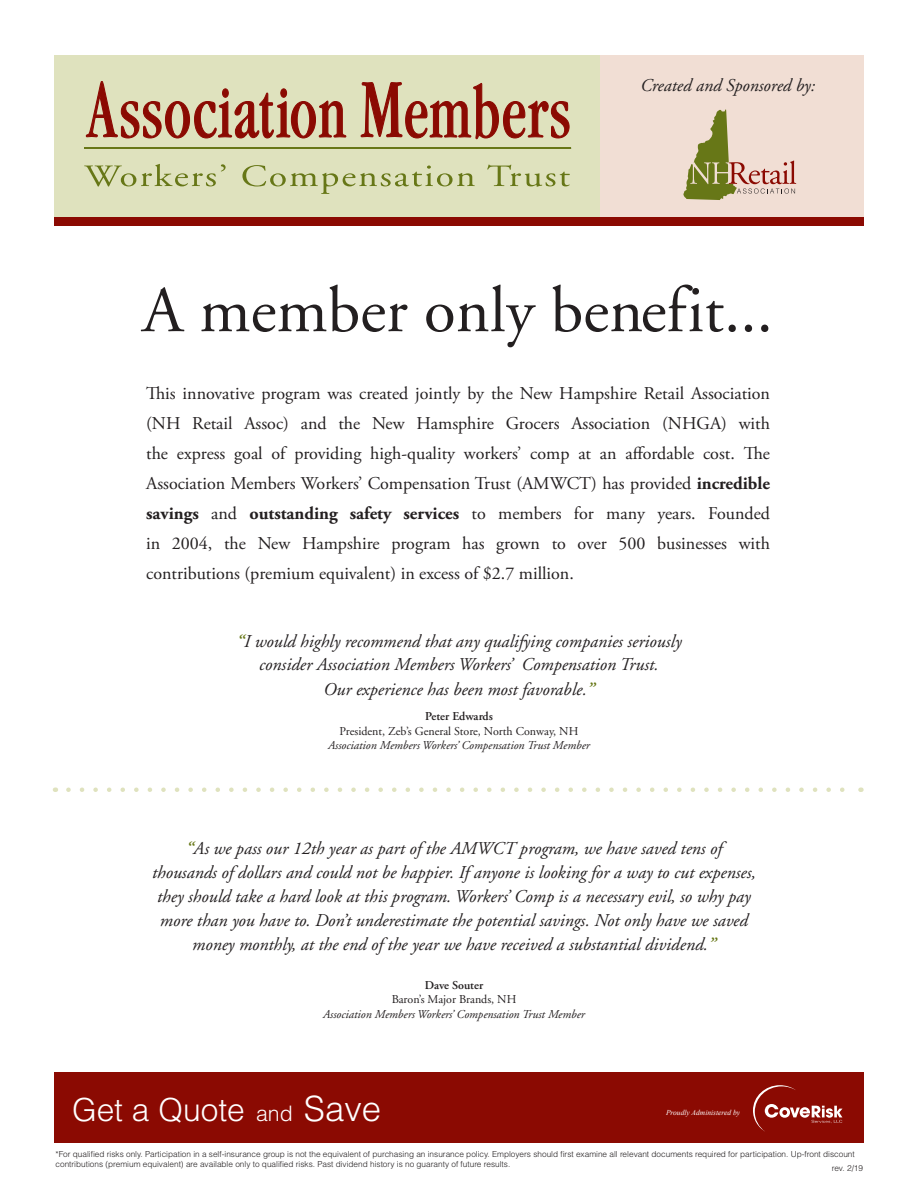
<style>
.page{position:relative;width:918px;height:1188px;background:#fff}
.page>*{position:absolute;margin:0;border:0;box-sizing:border-box;transform-origin:0 0}
.t1{font:65.1px "Adobe Garamond";color:#231f20}
.t2{font:300 31.8px "Helvetica";color:#fff}
.t3{font:italic 18px/24px "Adobe Garamond";color:#231f20;text-align:center}
.aktext{font:18px/30px "Adobe Garamond Pro";color:#231f20;text-align:justify}
.t4{font:italic 12px "Adobe Garamond";color:#231f20}
.t5{font:12px/14.4px "Adobe Garamond";color:#231f20;text-align:center}
.t6{font:600 12px "Adobe Garamond";color:#231f20}
.t7{font:300 8.25px/9.9px "Helvetica";color:#231f20}
.Body_text{font:italic 7.5px "Times New Roman";color:#fff}
.s1{font-weight:700}
.s2{font-weight:600;color:#677717}
.s3{font-weight:600}
.s4{font-size:21.3px}
.s5{font-size:34.8px}
</style>
<div class="page">
<div style="left:54px;top:1072px;width:810px;height:71px;background:#8b0a02"></div>
<svg style="left:753px;top:1085px;width:90px;height:47px"></svg>
<svg style="left:68px;top:788px;width:777px;height:4px"></svg>
<div style="left:600px;top:56px;width:264px;height:163px;background:#f1ded4"></div>
<div style="left:54px;top:56px;width:546px;height:163px;background:#dfe2be"></div>
<svg style="left:86px;top:81px;width:260px;height:57px"></svg>
<svg style="left:361px;top:82px;width:209px;height:57px"></svg>
<hr style="left:84px;top:148px;width:487px;height:1px;background:#677717">
<svg style="left:84px;top:164px;width:142px;height:22px"></svg>
<svg style="left:242px;top:165px;width:233px;height:29px"></svg>
<svg style="left:487px;top:165px;width:83px;height:22px"></svg>
<div style="left:54px;top:218px;width:810px;height:8px;background:#8b0a02"></div>
<svg style="left:683px;top:109px;width:113px;height:91px"></svg>
<p class="t3" style="left:640px;top:74px;width:176px">Created and Sponsored by:</p>
<p class="t1" style="left:142px;top:276px;width:632px">A member only benefit...</p>
<p class="aktext" style="left:146px;top:378px;width:625px">This innovative program was created jointly by the New Hampshire Retail Association (NH Retail Assoc) and the New Hamsphire Grocers Association (NHGA) with the express goal of providing high-quality workers’ comp at an affordable cost. The Association Members Workers’ Compensation Trust (AMWCT) has provided <span class="s1">incredible savings</span> and <span class="s1">outstanding safety services</span> to members for many years. Founded in 2004, the New Hampshire program has grown to over 500 businesses with contributions (premium equivalent) in excess of $2.7 million.</p>
<p class="t3" style="left:236px;top:631px;width:447px;line-height:22.5px"><span class="s2">“</span>I would highly recommend that any qualifying companies seriously consider Association Members Workers’ Compensation Trust.</p>
<p class="t3" style="left:323px;top:678px;width:273px">Our experience has been most favorable.<span class="s2">”</span></p>
<p class="t5" style="left:340px;top:710px;width:240px"><span class="s3">Peter Edwards<br></span>President, Zeb’s General Store, North Conway, NH</p>
<p class="t4" style="left:328px;top:739px;width:263px">Association Members Workers’ Compensation Trust Member</p>
<p class="t3" style="left:152px;top:837px;width:605px"><span class="s2">“</span>As we pass our 12th year as part of the AMWCT program, we have saved tens of thousands of dollars and could not be happier. If anyone is looking for a way to cut expenses, they should take a hard look at this program. Workers’ Comp is a necessary evil, so why pay more than you have to. Don’t underestimate the potential savings. Not only have we saved money monthly, at the end of the year we have received a substantial dividend.<span class="s2">”</span></p>
<p class="t6" style="left:425px;top:978px;width:60px">Dave Souter</p>
<p class="t5" style="left:392px;top:992px;width:126px">Baron’s Major Brands, NH</p>
<p class="t4" style="left:323px;top:1007px;width:263px">Association Members Workers’ Compensation Trust Member</p>
<p class="t2" style="left:72px;top:1090px;width:311px">Get a Quote <span class="s4">and</span> <span class="s5">Save</span></p>
<p class="Body_text" style="left:666px;top:1107px;width:76px">Proudly Administered by</p>
<p class="t7" style="left:56px;top:1149px;width:801px">*For qualified risks only. Participation in a self-insurance group is not the equivalent of purchasing an insurance policy. Employers should first examine all relevant documents required for participation. Up-front discount contributions (premium equivalent) are available only to qualified risks. Past dividend history is no guaranty of future results.</p>
<p class="t7" style="left:832px;top:1163px;width:33px">rev. 2/19</p>
</div>
